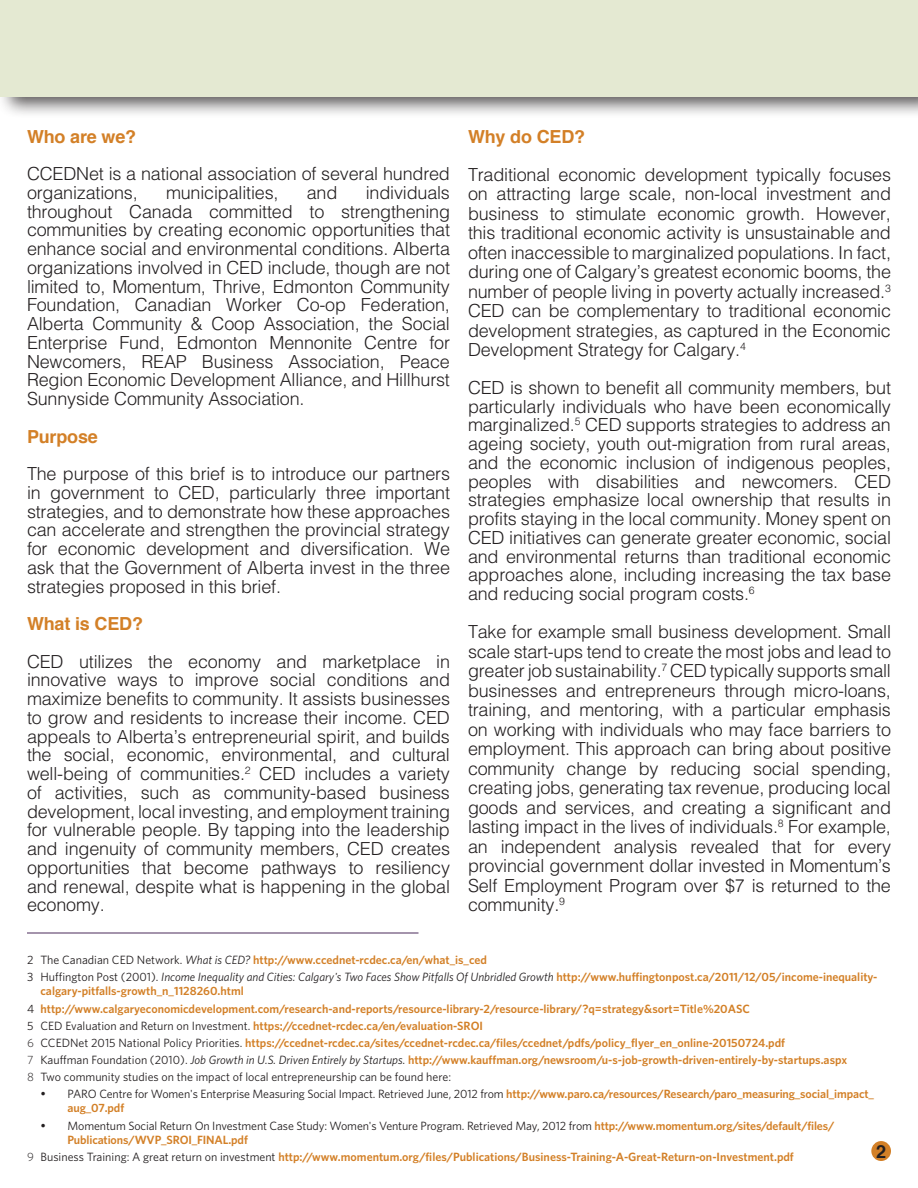
<style>
.page{position:relative;width:918px;height:1188px;background:#fff}
.page>*{position:absolute;margin:0;border:0;box-sizing:border-box;transform-origin:0 0}
.t1{font:300 18px/18.8px "Helvetica";letter-spacing:-.01em;color:#231f20;text-align:justify}
.t2{font:700 18px "Helvetica";letter-spacing:-.01em;color:#d38027}
.t3{font:700 18px "Helvetica";color:#231f20}
.Foot_Notes{font:600 12px/14.4px "Whitney";color:#d38027}
.Foot_Notes-2{font:12px/14.4px "Whitney";letter-spacing:-.01em;color:#231f20}
.s1{font-weight:400;color:#231f20}
.s2{font-weight:400;font-style:italic;color:#231f20}
.s3{font-weight:300;color:#231f20}
.s4{font-weight:300}
.s5{font-weight:600;color:#d38027}
</style>
<div class="page">
<div style="left:871px;top:1141px;width:20px;height:20px;background:#d38027;border-radius:50%"></div>
<hr style="left:27px;top:933px;width:391px;height:1px;background:#4b2a5b">
<div style="left:0;top:0;width:918px;height:118px;background:#231f20;opacity:.75"></div>
<div style="left:0;top:0;width:918px;height:96px;background:#e4e9d2"></div>
<p class="t2" style="left:27px;top:122px;width:111px">Who are we?</p>
<p class="t1" style="left:27px;top:164px;width:424px">CCEDNet is a national association of several hundred organizations,</p>
<p class="t1" style="left:27px;top:183px;width:425px;text-indent:339px">individuals throughout Canada committed to strengthening communities by creating economic opportunities that enhance social and environmental conditions. Alberta organizations involved in CED include, though are not limited to, Momentum, Thrive, Edmonton Community Foundation, Canadian Worker Co-op Federation, Alberta Community &amp; Coop Association, the Social Enterprise Fund, Edmonton Mennonite Centre for Newcomers, REAP Business Association, Peace Region Economic Development Alliance, and Hillhurst Sunnyside Community Association.</p>
<p class="t2" style="left:27px;top:422px;width:72px">Purpose</p>
<p class="t1" style="left:27px;top:464px;width:425px">The purpose of this brief is to introduce our partners in government to CED, particularly three important strategies, and to demonstrate how these approaches can accelerate and strengthen the provincial strategy for economic development and diversification. We ask that the Government of Alberta invest in the three strategies proposed in this brief.</p>
<p class="t2" style="left:27px;top:609px;width:118px">What is CED?</p>
<p class="t1" style="left:27px;top:652px;width:425px">CED utilizes the economy and marketplace in innovative ways to improve social conditions and maximize benefits to community. It assists businesses to grow and residents to increase their income. CED appeals to Alberta’s entrepreneurial spirit, and builds the social, economic, environmental, and cultural well-being of communities.<sup>2</sup> CED includes a variety of activities, such as community-based business development, local investing, and employment training for vulnerable people. By tapping into the leadership and ingenuity of community members, CED creates opportunities that become pathways to resiliency and renewal, despite what is happening in the global economy.</p>
<p class="t1" style="left:166px;top:183px;width:114px">municipalities,</p>
<p class="t1" style="left:307px;top:183px;width:32px">and</p>
<p class="t2" style="left:468px;top:122px;width:119px">Why do CED?</p>
<p class="t1" style="left:468px;top:165px;width:425px;line-height:19.5px">Traditional economic development typically focuses on attracting large scale, non-local investment and business to stimulate economic growth. However, this traditional economic activity is unsustainable and often inaccessible to marginalized populations. In fact, during one of Calgary’s greatest economic booms, the number of people living in poverty actually increased.<sup>3<br></sup>CED can be complementary to traditional economic development strategies, as captured in the Economic Development Strategy for Calgary.<sup>4</sup></p>
<p class="t1" style="left:468px;top:378px;width:425px">CED is shown to benefit all community members, but particularly individuals who have been economically marginalized.<sup>5</sup> CED supports strategies to address an ageing society, youth out-migration from rural areas, and the economic inclusion of indigenous peoples, peoples with disabilities and newcomers. CED strategies emphasize local ownership that results in profits staying in the local community. Money spent on CED initiatives can generate greater economic, social and environmental returns than traditional economic approaches alone, including increasing the tax base and reducing social program costs.<sup>6</sup></p>
<p class="t1" style="left:468px;top:622px;width:425px;line-height:19.5px">Take for example small business development. Small scale start-ups tend to create the most jobs and lead to greater job sustainability.<sup>7</sup> CED typically supports small businesses and entrepreneurs through micro-loans, training, and mentoring, with a particular emphasis on working with individuals who may face barriers to employment. This approach can bring about positive community change by reducing social spending, creating jobs, generating tax revenue, producing local goods and services, and creating a significant and lasting impact in the lives of individuals.<sup>8</sup> For example, an independent analysis revealed that for every provincial government dollar invested in Momentum’s Self Employment Program over $7 is returned to the community.<sup>9</sup></p>
<p class="Foot_Notes" style="left:27px;top:952px;width:462px"><span class="s1">2 The Canadian CED Network.</span> <span class="s2">What is CED?</span> http://www.ccednet-rcdec.ca/en/what_is_ced</p>
<p class="Foot_Notes" style="left:40px;top:969px;width:839px;text-indent:-14px"><span class="s1">3 Huffington Post (2001).</span> <span class="s2">Income Inequality and Cities: Calgary's Two Faces Show Pitfalls Of Unbridled Growth</span> http://www.huffingtonpost.ca/2011/12/05/income-inequality&shy;calgary-pitfalls-growth_n_1128260.html</p>
<p class="Foot_Notes" style="left:27px;top:1001px;width:725px"><span class="s1">4</span> http://www.calgaryeconomicdevelopment.com/research-and-reports/resource-library-2/resource-library/?q=strategy&amp;sort=Title%20ASC</p>
<p class="Foot_Notes" style="left:27px;top:1018px;width:458px"><span class="s1">5 CED Evaluation and Return on Investment.</span> https://ccednet-rcdec.ca/en/evaluation-SROI</p>
<p class="Foot_Notes" style="left:27px;top:1035px;width:760px"><span class="s3">6</span> <span class="s1">CCEDNet 2015 National Policy Priorities.</span> https://ccednet-rcdec.ca/sites/ccednet-rcdec.ca/files/ccednet/pdfs/policy_flyer_en_online-20150724.pdf</p>
<p class="Foot_Notes" style="left:27px;top:1052px;width:822px"><span class="s3">7</span> <span class="s1">Kauffman Foundation (2010).</span> <span class="s2">Job Growth in U.S. Driven Entirely by Startups</span><span class="s1">.</span> http://www.kauffman.org/newsroom/u-s-job-growth-driven-entirely-by-startups.aspx</p>
<p class="Foot_Notes-2" style="left:27px;top:1069px;width:426px"><span class="s4">8</span> Two community studies on the impact of local entrepreneurship can be found here:</p>
<p class="Foot_Notes" style="left:68px;top:1086px;width:808px"><span class="s1">PARO Centre for Women's Enterprise Measuring Social Impact. Retrieved June, 2012 from</span> http://www.paro.ca/resources/Research/paro_measuring_social_impact_ aug_07.pdf</p>
<p class="Foot_Notes-2" style="left:68px;top:1118px;width:769px">Momentum Social Return On Investment Case Study: Women's Venture Program. Retrieved May, 2012 from <span class="s5">http://www.momentum.org/sites/default/files/<br>Publications/WVP_SROI_FINAL.pdf</span></p>
<p class="Foot_Notes" style="left:27px;top:1149px;width:768px"><span class="s3">9</span> <span class="s1">Business Training: A great return on investment</span> http://www.momentum.org/files/Publications/Business-Training-A-Great-Return-on-Investment.pdf</p>
<p class="t3" style="left:876px;top:1137px;width:12px">2</p>
</div>
